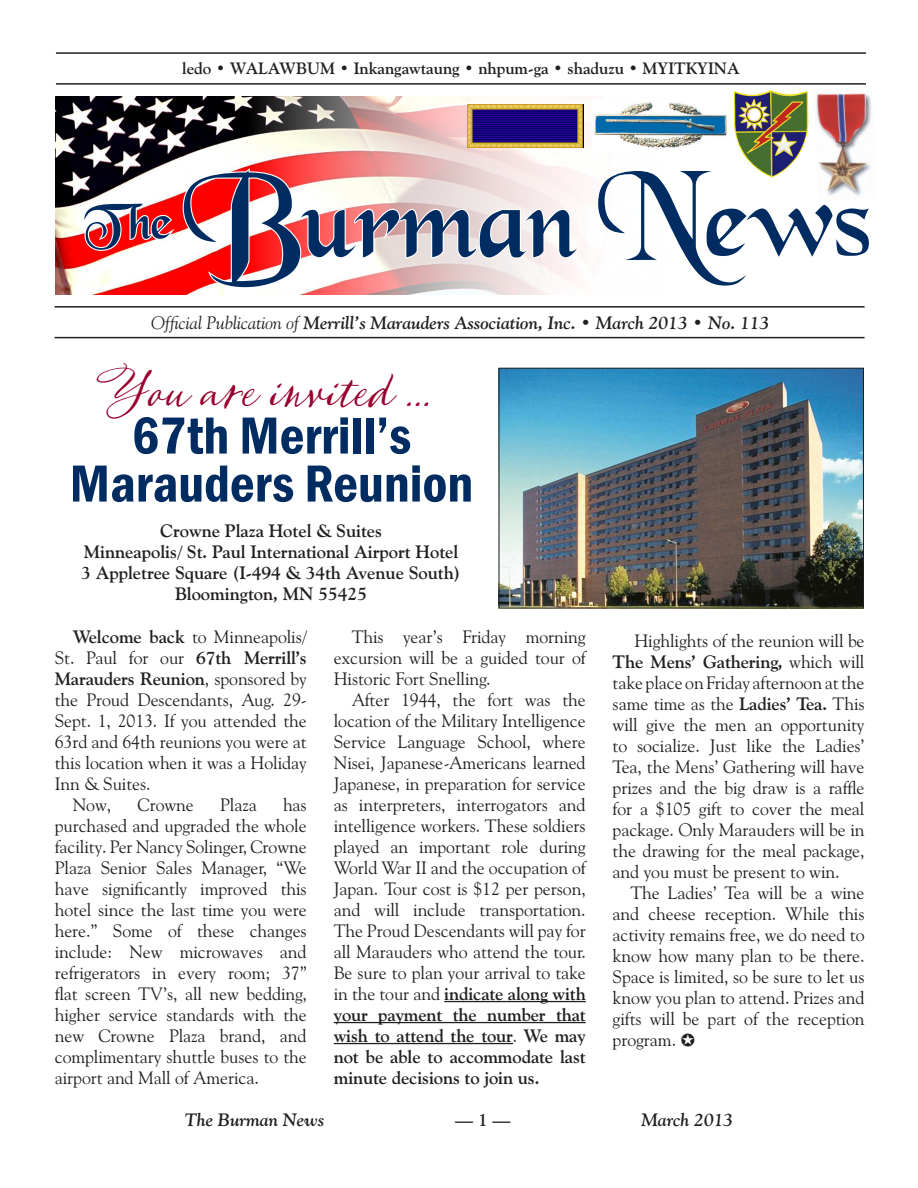
<style>
.page{position:relative;width:918px;height:1188px;background:#fff}
.page>*{position:absolute;margin:0;border:0;box-sizing:border-box;transform-origin:0 0}
.t1{font:111px "Black Chancery";color:#002c62}
.t2{font:600 condensed 54px/48px "Franklin Gothic";color:#002c62;text-align:center}
.t3{font:45px "Alice Frances Hmk";color:#98012d}
.t4{font:18px/21px "Goudy Old Style BT";letter-spacing:-.005em;color:#231f20;text-align:justify}
.t5{font:700 18px/21px "Goudy Old Style BT";color:#231f20;text-align:center}
.t6{font:italic 700 18px "Goudy Old Style BT";color:#231f20}
.t7{font:700 16.5px "Goudy Old Style BT";color:#231f20}
.s1{font-size:130.65px}
.s2{font-size:128.4px}
.s3{font-weight:400}
.s4{font-weight:700}
</style>
<div class="page">
<img style="left:56px;top:96px;width:523px;height:198px">
<svg style="left:82px;top:166px;width:497px;height:123px"></svg>
<img style="left:733px;top:90px;width:76px;height:88px">
<img style="left:816px;top:93px;width:55px;height:103px">
<img style="left:468px;top:104px;width:116px;height:44px">
<img style="left:594px;top:102px;width:133px;height:46px">
<hr style="left:56px;top:52px;width:810px;height:2px;background:#231f20">
<hr style="left:56px;top:83px;width:810px;height:2px;background:#231f20">
<hr style="left:55px;top:306px;width:810px;height:2px;background:#231f20">
<hr style="left:55px;top:337px;width:810px;height:1px;background:#231f20">
<hr style="left:444px;top:1001px;width:142px;height:1px;background:#231f20">
<hr style="left:334px;top:1022px;width:252px;height:1px;background:#231f20">
<hr style="left:334px;top:1043px;width:179px;height:1px;background:#231f20">
<img style="left:500px;top:370px;width:362px;height:237px">
<div style="left:498px;top:368px;width:366px;height:241px;border:1px solid #231f20"></div>
<p class="t7" style="left:182px;top:58px;width:559px">ledo • WALAWBUM • Inkangawtaung • nhpum-ga • shaduzu • MYITKYINA</p>
<h1 class="t1" style="left:87px;top:183px;width:786px"><sup>The</sup> <span class="s1">B</span>urman <span class="s2">N</span>ews</h1>
<p class="t6" style="left:151px;top:311px;width:620px"><span class="s3">Official Publication of</span> Merrill’s Marauders Association, Inc. • March 2013 • No. 113</p>
<h3 class="t3" style="left:111px;top:364px;width:322px">You are invited ...</h3>
<h2 class="t2" style="left:70px;top:411px;width:405px">67th Merrill’s<br>Marauders Reunion</h2>
<p class="t5" style="left:81px;top:520px;width:381px">Crowne Plaza Hotel &amp; Suites<br>Minneapolis/ St. Paul International Airport Hotel 3 Appletree Square (I-494 &amp; 34th Avenue South)<br>Bloomington, MN 55425</p>
<p class="t4" style="left:73px;top:626px;width:236px"><span class="s4">Welcome back</span> to Minneapolis/</p>
<p class="t4" style="left:55px;top:647px;width:253px">St. Paul for our <span class="s4">67th Merrill’s</span></p>
<p class="t5" style="left:55px;top:668px;width:253px">Marauders Reunion<span class="s3">, sponsored by</span></p>
<p class="t4" style="left:55px;top:689px;width:254px">the Proud Descendants, Aug. 29-</p>
<p class="t4" style="left:55px;top:710px;width:253px">Sept. 1, 2013. If you attended the</p>
<p class="t4" style="left:55px;top:731px;width:254px">63rd and 64th reunions you were at</p>
<p class="t4" style="left:55px;top:752px;width:254px">this location when it was a Holiday</p>
<p class="t4" style="left:55px;top:773px;width:97px">Inn &amp; Suites.</p>
<p class="t4" style="left:73px;top:794px;width:40px">Now,</p>
<p class="t4" style="left:138px;top:794px;width:58px">Crowne</p>
<p class="t4" style="left:220px;top:794px;width:38px">Plaza</p>
<p class="t4" style="left:334px;top:626px;width:253px;text-indent:18px">This year’s Friday morning excursion will be a guided tour of Historic Fort Snelling.</p>
<p class="t4" style="left:334px;top:689px;width:254px;text-indent:18px">After 1944, the fort was the location of the Military Intelligence Service Language School, where Nisei, Japanese-Americans learned Japanese, in preparation for service as interpreters, interrogators and intelligence workers. These soldiers played an important role during World War II and the occupation of Japan. Tour cost is $12 per person, and will include transportation.<br>The Proud Descendants will pay for all Marauders who attend the tour.<br>Be sure to plan your arrival to take in the tour and <span class="s4">indicate along with your payment the number that wish to attend the tour</span>. <span class="s4">We may not be able to accommodate last minute decisions to join us.</span></p>
<p class="t4" style="left:55px;top:794px;width:254px;text-indent:228px">has purchased and upgraded the whole facility. Per Nancy Solinger, Crowne Plaza Senior Sales Manager, “We have significantly improved this hotel since the last time you were here.” Some of these changes include: New microwaves and refrigerators in every room; 37” flat screen TV’s, all new bedding, higher service standards with the new Crowne Plaza brand, and complimentary shuttle buses to the airport and Mall of America.</p>
<p class="t4" style="left:613px;top:630px;width:254px;text-indent:22px">Highlights of the reunion will be <span class="s4">The Mens’ Gathering,</span> which will take place on Friday afternoon at the same time as the <span class="s4">Ladies’ Tea.</span> This will give the men an opportunity to socialize. Just like the Ladies’ Tea, the Mens’ Gathering will have prizes and the big draw is a raffle for a $105 gift to cover the meal package. Only Marauders will be in the drawing for the meal package, and you must be present to win.</p>
<p class="t4" style="left:613px;top:882px;width:254px;text-indent:18px">The Ladies’ Tea will be a wine and cheese reception. While this activity remains free, we do need to know how many plan to be there.<br>Space is limited, so be sure to let us know you plan to attend. Prizes and gifts will be part of the reception program.</p>
<p class="t6" style="left:185px;top:1109px;width:141px">The Burman News</p>
<p class="t5" style="left:455px;top:1109px;width:57px">— 1 —</p>
<p class="t6" style="left:641px;top:1109px;width:93px">March 2013</p>
</div>
